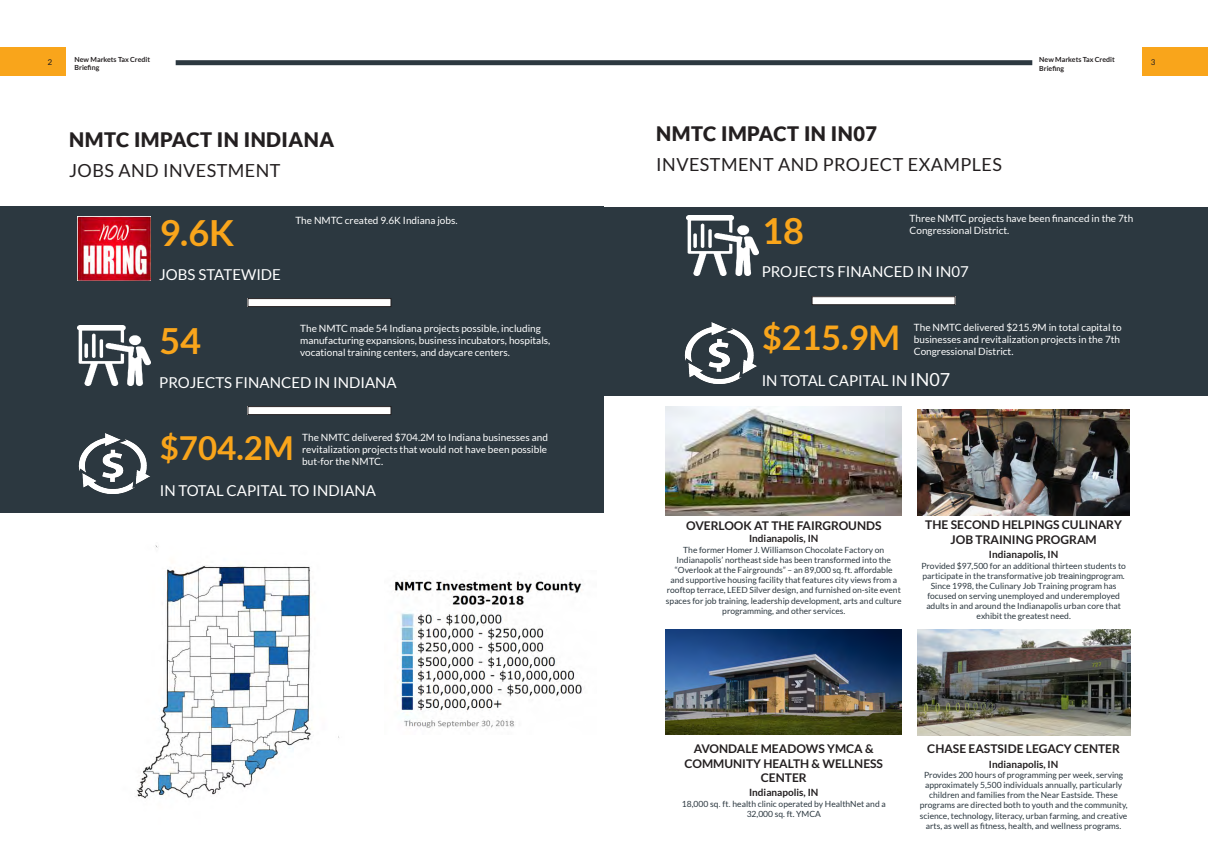
<style>
.page{position:relative;width:1208px;height:859px;background:#fff}
.page>*{position:absolute;margin:0;border:0;box-sizing:border-box;transform-origin:0 0}
.t1{font:700 36px "Lato";color:#f9a51b}
.t2{font:700 34px "Lato";color:#f9a51b}
.t3{font:700 33px "Lato";color:#f9a51b}
.Heading_1{font:900 20px "Lato";letter-spacing:.025em;color:#231f20}
.Heading_1-2{font:18px "Lato";letter-spacing:.025em;color:#231f20}
.t4{font:15px "Lato";color:#fff}
.t5{font:700 12px/14.4px "Lato";color:#231f20;text-align:center}
.t6{font:10px/12px "Lato";color:#fff}
.t7{font:700 10px "Lato";color:#231f20}
.t8{font:8.5px/10.2px "Lato";color:#2c3840;text-align:center}
.t9{font:8px "Arial";color:#231f20}
.t10{font:8px "Lato";color:#231f20}
.t11{font:700 7px/8.4px "Lato";color:#231f20}
.s1{font-size:18px}
.s2{font-family:"Arial"}
</style>
<div class="page">
<div style="left:176px;top:60px;width:428px;height:5px;background:#2c3840"></div>
<div style="left:604px;top:60px;width:428px;height:5px;background:#2c3840"></div>
<div style="left:0;top:48px;width:65px;height:28px;background:#f9a51b"></div>
<div style="left:1142px;top:48px;width:66px;height:28px;background:#f9a51b"></div>
<div style="left:604px;top:207px;width:604px;height:189px;background:#2c3840"></div>
<div style="left:0;top:207px;width:604px;height:306px;background:#2c3840"></div>
<img style="left:78px;top:217px;width:72px;height:63px">
<img style="left:78px;top:325px;width:72px;height:61px">
<img style="left:78px;top:433px;width:72px;height:61px">
<div style="left:248px;top:299px;width:143px;height:8px;background:#fff"></div>
<div style="left:247px;top:298px;width:144px;height:9px;border:1px solid #231f20"></div>
<div style="left:248px;top:407px;width:143px;height:8px;background:#fff"></div>
<div style="left:247px;top:406px;width:144px;height:9px;border:1px solid #231f20"></div>
<div style="left:812px;top:297px;width:143px;height:8px;background:#fff"></div>
<div style="left:811px;top:296px;width:144px;height:9px;border:1px solid #231f20"></div>
<img style="left:686px;top:215px;width:73px;height:61px">
<img style="left:684px;top:323px;width:73px;height:60px">
<img style="left:395px;top:579px;width:188px;height:150px">
<img style="left:917px;top:409px;width:212px;height:107px">
<img style="left:666px;top:629px;width:235px;height:105px">
<img style="left:917px;top:629px;width:213px;height:107px">
<img style="left:666px;top:407px;width:235px;height:109px">
<img style="left:136px;top:545px;width:203px;height:255px">
<p class="t11" style="left:75px;top:55px;width:77px">New Markets Tax Credit<br>Briefing</p>
<p class="t11" style="left:1039px;top:56px;width:77px">New Markets Tax Credit<br>Briefing</p>
<p class="t9" style="left:48px;top:57px;width:6px">2</p>
<p class="t10" style="left:1150px;top:58px;width:6px">3</p>
<p class="Heading_1" style="left:69px;top:128px;width:266px">NMTC IMPACT IN INDIANA</p>
<p class="Heading_1-2" style="left:69px;top:161px;width:213px">JOBS AND INVESTMENT</p>
<p class="t6" style="left:295px;top:215px;width:164px">The NMTC created 9.6K Indiana jobs.</p>
<p class="t1" style="left:159px;top:212px;width:76px">9.6K</p>
<p class="t4" style="left:159px;top:266px;width:123px">JOBS STATEWIDE</p>
<p class="t6" style="left:300px;top:322px;width:252px">The NMTC made 54 Indiana projects possible, including manufacturing expansions, business incubators, hospitals,</p>
<p class="t1" style="left:159px;top:320px;width:43px">54</p>
<p class="t6" style="left:300px;top:346px;width:211px">vocational training centers, and daycare centers.</p>
<p class="t4" style="left:159px;top:374px;width:239px">PROJECTS FINANCED IN INDIANA</p>
<p class="t3" style="left:160px;top:429px;width:135px">$704.2M</p>
<p class="t6" style="left:302px;top:431px;width:247px">The NMTC delivered $704.2M to Indiana businesses and revitalization projects that would not have been possible</p>
<p class="t6" style="left:302px;top:455px;width:82px">but-for the NMTC.</p>
<p class="t4" style="left:160px;top:482px;width:218px">IN TOTAL CAPITAL TO INDIANA</p>
<p class="Heading_1" style="left:656px;top:122px;width:222px">NMTC IMPACT IN IN07</p>
<p class="Heading_1-2" style="left:656px;top:154px;width:347px">INVESTMENT AND PROJECT EXAMPLES</p>
<p class="t6" style="left:909px;top:212px;width:225px">Three NMTC projects have been financed in the 7th<br>Congressional District.</p>
<p class="t4" style="left:761px;top:263px;width:209px">PROJECTS FINANCED IN IN07</p>
<p class="t1" style="left:762px;top:210px;width:43px">18</p>
<p class="t2" style="left:762px;top:318px;width:139px">$215.9M</p>
<p class="t6" style="left:914px;top:321px;width:209px">The NMTC delivered $215.9M in total capital to businesses and revitalization projects in the 7th</p>
<p class="t6" style="left:914px;top:345px;width:101px">Congressional District.</p>
<p class="t4" style="left:761px;top:372px;width:190px">IN TOTAL CAPITAL IN <span class="s1">IN07</span></p>
<p class="t5" style="left:686px;top:519px;width:197px">OVERLOOK AT THE FAIRGROUNDS</p>
<p class="t7" style="left:749px;top:533px;width:71px">Indianapolis, IN</p>
<p class="t8" style="left:666px;top:544px;width:237px">The former Homer J. Williamson Chocolate Factory on Indianapolis’ northeast side has been transformed into the “Overlook at the Fairgrounds” – an 89,000 sq. ft. affordable<br>and supportive housing facility that features city views from a rooftop terrace, LEED Silver design, and furnished on-site event spaces for job training, leadership development, arts and culture programming, and other services.</p>
<p class="t5" style="left:925px;top:518px;width:198px">THE SECOND HELPINGS CULINARY<br>JOB TRAINING PROGRAM</p>
<p class="t7" style="left:989px;top:549px;width:71px">Indianapolis, IN</p>
<p class="t8" style="left:921px;top:561px;width:206px">Provided $97,500 for an additional thirteen students to participate in the transformative <span class="s2">job treaining</span>program.<br>Since 1998, the Culinary Job Training program has focused on serving unemployed and underemployed adults in and around the Indianapolis urban core that exhibit the greatest need.</p>
<p class="t5" style="left:684px;top:741px;width:200px">AVONDALE MEADOWS YMCA &amp;<br>COMMUNITY HEALTH &amp; WELLNESS<br>CENTER</p>
<p class="t7" style="left:749px;top:787px;width:71px">Indianapolis, IN</p>
<p class="t8" style="left:682px;top:799px;width:205px;line-height:9.9px">18,000 sq<span class="s2">.</span> ft<span class="s2">.</span> health clinic operated by HealthNet and a<br>32,000 sq. ft. YMCA</p>
<p class="t5" style="left:927px;top:741px;width:194px">CHASE EASTSIDE LEGACY CENTER</p>
<p class="t7" style="left:989px;top:758px;width:71px">Indianapolis, IN</p>
<p class="t8" style="left:919px;top:770px;width:209px">Provides 200 hours of programming per week, serving approximately 5,500 individuals annually, particularly children and families from the Near Eastside. These programs are directed both to youth and the community, science, technology, literacy, urban farming, and creative arts, as well as fitness, health, and wellness programs.</p>
</div>
